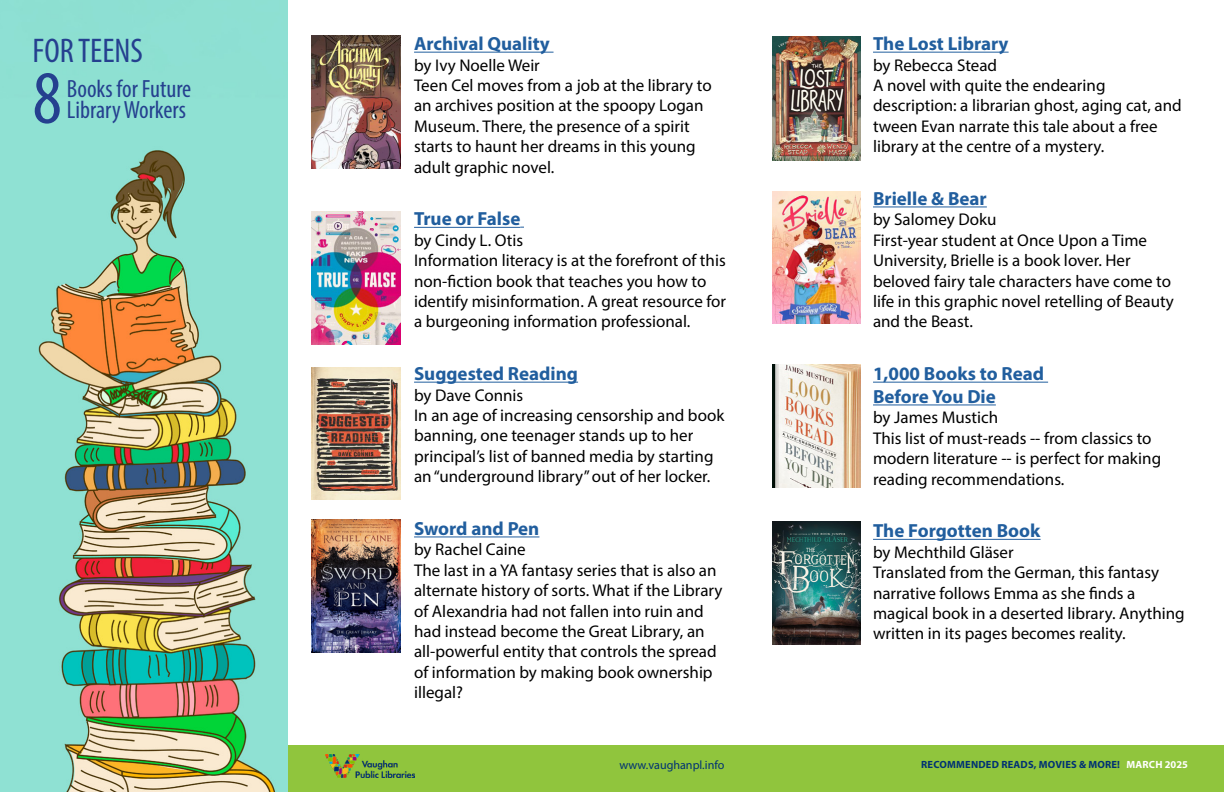
<style>
.page{position:relative;width:1224px;height:792px;background:#fff}
.page>*{position:absolute;margin:0;border:0;box-sizing:border-box;transform-origin:0 0}
.t1{font:condensed 76px "Myriad Pro";color:#25408f}
.t2{font:condensed 34.4px "Myriad Pro";color:#25408f}
.t3{font:condensed 25px "Myriad Pro";color:#25408f}
.t4{font:700 19px/22.8px "Myriad Pro";color:#215e9e}
.t5{font:17px/20.4px "Myriad Pro";color:#000}
.t6{font:12.1px "Myriad Pro";color:#003273}
.t7{font:700 10.4px "Myriad Pro";letter-spacing:.02em;color:#003273}
.s1{color:#fff}
</style>
<div class="page">
<img style="left:0;top:0;width:288px;height:792px">
<div style="left:288px;top:745px;width:936px;height:47px;background:#90c53d"></div>
<img style="left:326px;top:754px;width:88px;height:24px">
<hr style="left:414px;top:52px;width:140px;height:1px;background:#215e9e">
<hr style="left:414px;top:227px;width:106px;height:1px;background:#215e9e">
<hr style="left:414px;top:382px;width:164px;height:1px;background:#215e9e">
<hr style="left:414px;top:536px;width:125px;height:1px;background:#215e9e">
<hr style="left:873px;top:52px;width:136px;height:1px;background:#215e9e">
<hr style="left:873px;top:206px;width:114px;height:1px;background:#215e9e">
<hr style="left:873px;top:382px;width:175px;height:1px;background:#215e9e">
<hr style="left:873px;top:404px;width:123px;height:1px;background:#215e9e">
<hr style="left:873px;top:539px;width:168px;height:1px;background:#215e9e">
<img style="left:312px;top:36px;width:88px;height:132px">
<img style="left:773px;top:36px;width:88px;height:125px">
<img style="left:773px;top:191px;width:88px;height:132px">
<img style="left:773px;top:364px;width:88px;height:124px">
<img style="left:773px;top:521px;width:88px;height:124px">
<img style="left:312px;top:212px;width:88px;height:132px">
<img style="left:312px;top:367px;width:88px;height:133px">
<img style="left:312px;top:520px;width:88px;height:132px">
<h2 class="t2" style="left:33px;top:30px;width:112px">FOR TEENS</h2>
<h1 class="t1" style="left:33px;top:52px;width:31px">8</h1>
<h3 class="t3" style="left:67px;top:73px;width:126px">Books for Future</h3>
<h3 class="t3" style="left:67px;top:94px;width:121px">Library Workers</h3>
<p class="t4" style="left:414px;top:32px;width:137px">Archival Quality</p>
<p class="t5" style="left:414px;top:54px;width:299px">by Ivy Noelle Weir<br>Teen Cel moves from a job at the library to an archives position at the spoopy Logan<br>Museum. There, the presence of a spirit starts to haunt her dreams in this young adult graphic novel.</p>
<p class="t4" style="left:414px;top:207px;width:108px">True or False</p>
<p class="t5" style="left:414px;top:230px;width:314px">by Cindy L. Otis<br>Information literacy is at the forefront of this non-fiction book that teaches you how to identify misinformation. A great resource for a burgeoning information professional.</p>
<p class="t4" style="left:414px;top:362px;width:166px">Suggested Reading</p>
<p class="t5" style="left:414px;top:384px;width:312px">by Dave Connis<br>In an age of increasing censorship and book banning, one teenager stands up to her principal’s list of banned media by starting an “underground library” out of her locker.</p>
<p class="t4" style="left:414px;top:517px;width:127px">Sword and Pen</p>
<p class="t5" style="left:414px;top:539px;width:310px">by Rachel Caine<br>The last in a YA fantasy series that is also an alternate history of sorts. What if the Library of Alexandria had not fallen into ruin and had instead become the Great Library, an all-powerful entity that controls the spread of information by making book ownership illegal?</p>
<p class="t6" style="left:619px;top:758px;width:107px">www.vaughanpl.info</p>
<p class="t4" style="left:873px;top:32px;width:137px">The Lost Library</p>
<p class="t5" style="left:873px;top:54px;width:310px">by Rebecca Stead<br>A novel with quite the endearing description: a librarian ghost, aging cat, and tween Evan narrate this tale about a free library at the centre of a mystery.</p>
<p class="t4" style="left:873px;top:187px;width:115px">Brielle &amp; Bear</p>
<p class="t5" style="left:873px;top:209px;width:302px">by Salomey Doku<br>First-year student at Once Upon a Time<br>University, Brielle is a book lover. Her beloved fairy tale characters have come to life in this graphic novel retelling of Beauty and the Beast.</p>
<p class="t4" style="left:873px;top:362px;width:173px">1,000 Books to Read<br>Before You Die</p>
<p class="t5" style="left:873px;top:407px;width:290px">by James Mustich<br>This list of must-reads -- from classics to modern literature -- is perfect for making reading recommendations.</p>
<p class="t4" style="left:873px;top:519px;width:169px">The Forgotten Book</p>
<p class="t5" style="left:873px;top:542px;width:313px">by Mechthild Gläser<br>Translated from the German, this fantasy narrative follows Emma as she finds a magical book in a deserted library. Anything written in its pages becomes reality.</p>
<p class="t7" style="left:921px;top:758px;width:268px">RECOMMENDED READS, MOVIES &amp; MORE! <span class="s1">MARCH 2025</span></p>
</div>
